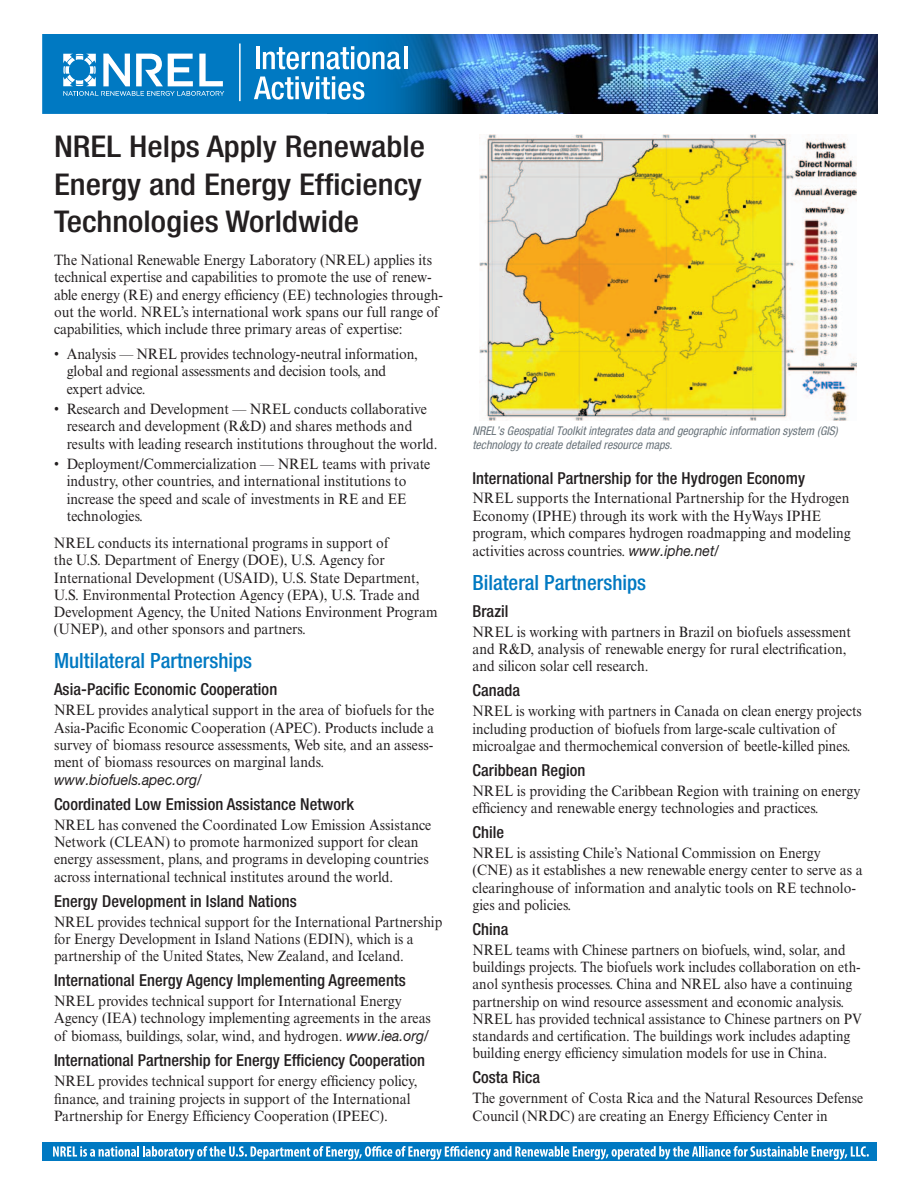
<style>
.page{position:relative;width:918px;height:1188px;background:#fff}
.page>*{position:absolute;margin:0;border:0;box-sizing:border-box;transform-origin:0 0}
.t1{font:500 condensed 30px/37.5px "Helvetica Neue LT Std";color:#231f20;text-align:justify;scale:1.1 1}
.t2{font:500 condensed 21px "Helvetica Neue LT Std";color:#0079c2}
.t3{font:500 condensed 16.5px "Helvetica Neue LT Std";letter-spacing:.005em;color:#231f20}
.t4{font:15px/17.2px "Times New Roman MT Std";color:#231f20;scale:.93 1}
.t5{font:15px/17.2px "Times New Roman MT Std";color:#231f20;scale:.91 1}
.t6{font:15px/17.2px "Times New Roman MT Std";color:#231f20;scale:.92 1}
.t7{font:italic 15px "Helvetica Neue LT Std";color:#231f20;scale:.93 1}
.t8{font:italic condensed 12px/14.4px "Helvetica Neue LT Std";color:#6a747b}
.s1{font-family:"Helvetica Neue LT Std";font-style:italic}
</style>
<div class="page">
<img style="left:463px;top:35px;width:415px;height:79px">
<svg style="left:42px;top:34px;width:421px;height:80px;background:#2888c4"></svg>
<div style="left:42px;top:1143px;width:836px;height:18px;background:#0079c2"></div>
<svg style="left:53px;top:1146px;width:816px;height:14px"></svg>
<img style="left:480px;top:134px;width:377px;height:286px">
<h1 class="t1" style="left:54px;top:127px;width:339px">NREL Helps Apply Renewable Energy and Energy Efficiency Technologies Worldwide</h1>
<p class="t4" style="left:54px;top:251px;width:420px">The National Renewable Energy Laboratory (NREL) applies its technical expertise and capabilities to promote the use of renew&shy;able energy (RE) and energy efficiency (EE) technologies through&shy;out the world. NREL’s international work spans our full range of capabilities, which include three primary areas of expertise:</p>
<p class="t4" style="left:67px;top:345px;width:379px;text-indent:-13px">• Analysis — NREL provides technology-neutral information, global and regional assessments and decision tools, and expert advice.</p>
<p class="t4" style="left:67px;top:400px;width:400px;text-indent:-13px">• Research and Development — NREL conducts collaborative research and development (R&amp;D) and shares methods and results with leading research institutions throughout the world.</p>
<p class="t4" style="left:67px;top:455px;width:393px;text-indent:-13px">• Deployment/Commercialization — NREL teams with private industry, other countries, and international institutions to increase the speed and scale of investments in RE and EE technologies.</p>
<p class="t4" style="left:54px;top:534px;width:414px">NREL conducts its international programs in support of<br>the U.S. Department of Energy (DOE), U.S. Agency for International Development (USAID), U.S. State Department, U.S. Environmental Protection Agency (EPA), U.S. Trade and Development Agency, the United Nations Environment Program (UNEP), and other sponsors and partners.</p>
<h2 class="t2" style="left:54px;top:648px;width:200px">Multilateral Partnerships</h2>
<p class="t3" style="left:54px;top:680px;width:225px">Asia-Pacific Economic Cooperation</p>
<p class="t4" style="left:54px;top:702px;width:410px;text-align:justify">NREL provides analytical support in the area of biofuels for the Asia-Pacific Economic Cooperation (APEC). Products include a survey of biomass resource assessments, Web site, and an assess&shy;ment of biomass resources on marginal lands.</p>
<p class="t7" style="left:54px;top:771px;width:160px">www.biofuels.apec.org/</p>
<p class="t3" style="left:54px;top:794px;width:302px">Coordinated Low Emission Assistance Network</p>
<p class="t4" style="left:54px;top:816px;width:407px">NREL has convened the Coordinated Low Emission Assistance Network (CLEAN) to promote harmonized support for clean energy assessment, plans, and programs in developing countries across international technical institutes around the world.</p>
<p class="t3" style="left:54px;top:891px;width:244px">Energy Development in Island Nations</p>
<p class="t5" style="left:54px;top:913px;width:428px">NREL provides technical support for the International Partnership for Energy Development in Island Nations (EDIN), which is a partnership of the United States, New Zealand, and Iceland.</p>
<p class="t3" style="left:54px;top:971px;width:353px">International Energy Agency Implementing Agreements</p>
<p class="t4" style="left:54px;top:992px;width:407px;line-height:17.7px">NREL provides technical support for International Energy<br>Agency (IEA) technology implementing agreements in the areas of biomass, buildings, solar, wind, and hydrogen. <span class="s1">www.iea.org/</span></p>
<p class="t3" style="left:54px;top:1051px;width:373px">International Partnership for Energy Efficiency Cooperation</p>
<p class="t4" style="left:54px;top:1073px;width:392px">NREL provides technical support for energy efficiency policy, finance, and training projects in support of the International<br>Partnership for Energy Efficiency Cooperation (IPEEC).</p>
<p class="t8" style="left:472px;top:423px;width:367px">NREL’s Geospatial Toolkit integrates data and geographic information system (GIS) technology to create detailed resource maps.</p>
<p class="t3" style="left:472px;top:468px;width:334px">International Partnership for the Hydrogen Economy</p>
<p class="t4" style="left:472px;top:490px;width:408px">NREL supports the International Partnership for the Hydrogen Economy (IPHE) through its work with the HyWays IPHE program, which compares hydrogen roadmapping and modeling activities across countries. <span class="s1">www.iphe.net/</span></p>
<h2 class="t2" style="left:472px;top:570px;width:175px">Bilateral Partnerships</h2>
<p class="t3" style="left:472px;top:601px;width:38px">Brazil</p>
<p class="t4" style="left:472px;top:623px;width:409px">NREL is working with partners in Brazil on biofuels assessment and R&amp;D, analysis of renewable energy for rural electrification, and silicon solar cell research.</p>
<p class="t3" style="left:472px;top:681px;width:49px">Canada</p>
<p class="t5" style="left:472px;top:703px;width:429px">NREL is working with partners in Canada on clean energy projects including production of biofuels from large-scale cultivation of microalgae and thermochemical conversion of beetle-killed pines.</p>
<p class="t3" style="left:472px;top:760px;width:115px">Caribbean Region</p>
<p class="t4" style="left:472px;top:782px;width:419px">NREL is providing the Caribbean Region with training on energy efficiency and renewable energy technologies and practices.</p>
<p class="t3" style="left:472px;top:822px;width:33px">Chile</p>
<p class="t4" style="left:472px;top:844px;width:421px">NREL is assisting Chile’s National Commission on Energy (CNE) as it establishes a new renewable energy center to serve as a clearinghouse of information and analytic tools on RE technolo&shy;gies and policies.</p>
<p class="t3" style="left:472px;top:919px;width:38px">China</p>
<p class="t5" style="left:472px;top:941px;width:429px">NREL teams with Chinese partners on biofuels, wind, solar, and buildings projects. The biofuels work includes collaboration on eth&shy;anol synthesis processes. China and NREL also have a continuing partnership on wind resource assessment and economic analysis.<br>NREL has provided technical assistance to Chinese partners on PV standards and certification. The buildings work includes adapting building energy efficiency simulation models for use in China.</p>
<p class="t3" style="left:472px;top:1068px;width:69px">Costa Rica</p>
<p class="t6" style="left:472px;top:1090px;width:426px">The government of Costa Rica and the Natural Resources Defense<br>Council (NRDC) are creating an Energy Efficiency Center in</p>
</div>
